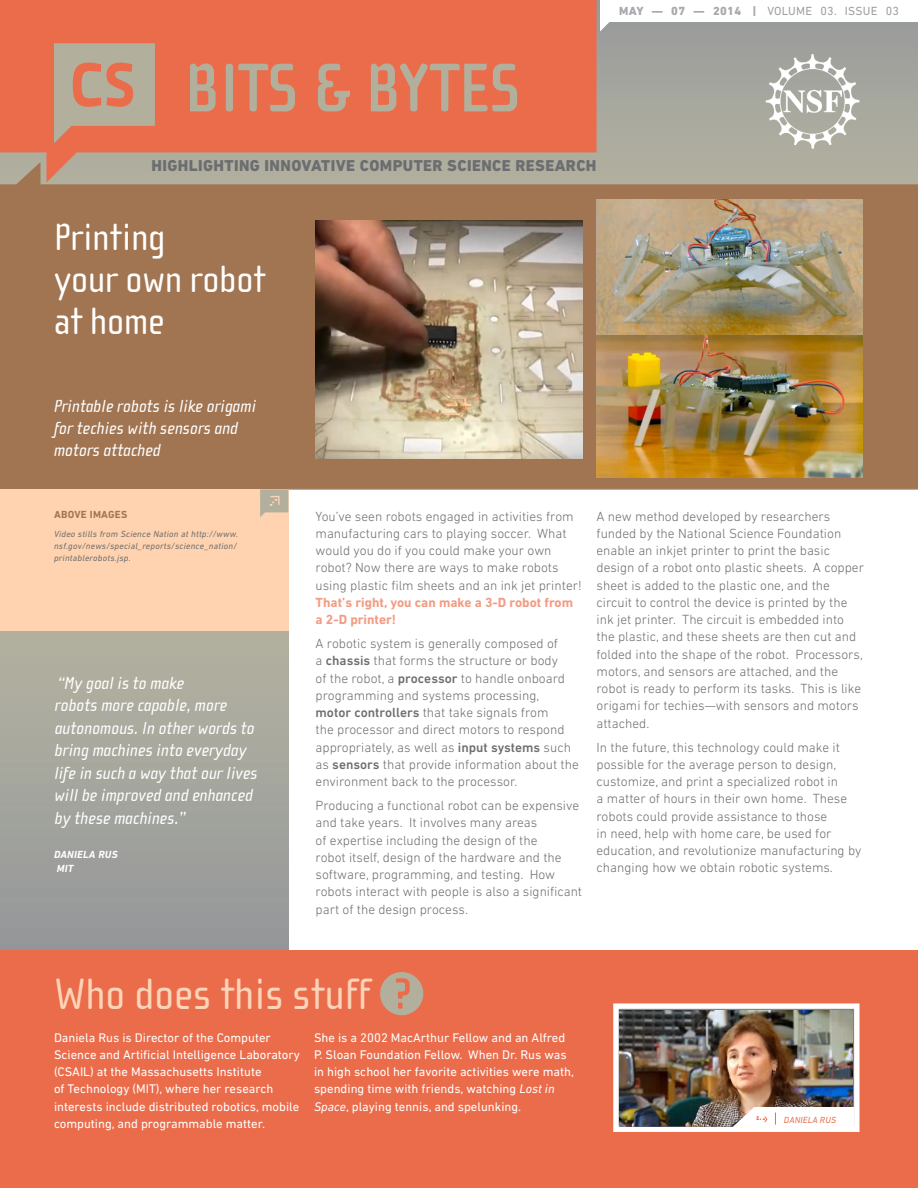
<style>
.page{position:relative;width:918px;height:1188px;background:#fff}
.page>*{position:absolute;margin:0;border:0;box-sizing:border-box;transform-origin:0 0}
.t1{font:45px "Cholla Sans";color:#fdd4b8}
.t2{font:39px "Cholla Sans";letter-spacing:-.005em;color:#fff}
.Pull-Out_Quote{font:italic 18px/22.5px "Cholla Sans";color:#fff}
.t3{font:800 16.05px "DIN Next LT Pro";letter-spacing:.025em;color:#6c6d70}
.Body{font:300 13.5px/17.2px "DIN Next LT Pro";color:#6c6d70}
.Body_White{font:12.75px/17.2px "DIN Next LT Pro";color:#fff}
.t4{font:12px "DIN Next LT Pro";letter-spacing:.02em;color:#9d9fa2}
.t5{font:italic 700 10.5px "DIN Next LT Pro";letter-spacing:.025em;color:#fff}
.t6{font:700 10.5px "DIN Next LT Pro";letter-spacing:.025em;color:#a27653}
.t7{font:italic 9px/12px "DIN Next LT Pro";letter-spacing:.025em;color:#6c6d70}
.t8{font:italic 9px "DIN Next LT Pro";letter-spacing:.01em;color:#eb6c4b}
.s1{font-weight:800;color:#a8a9ad}
.s2{font-weight:700;color:#f39c85}
.s3{font-weight:500}
.s4{font-style:italic}
</style>
<div class="page">
<div style="left:0;top:0;width:918px;height:189px;background:#a5a79e"></div>
<svg style="left:600px;top:0;width:318px;height:31px"></svg>
<svg style="left:0;top:0;width:597px;height:162px;background:#e67151"></svg>
<svg style="left:0;top:162px;width:918px;height:327px;background:#a37c5b"></svg>
<div style="left:0;top:631px;width:288px;height:320px;background:linear-gradient(to bottom,#b3b29f,#95979a)"></div>
<div style="left:0;top:489px;width:288px;height:142px;background:#ffd3af"></div>
<div style="left:0;top:951px;width:918px;height:237px;background:#eb6c4b"></div>
<svg style="left:190px;top:63px;width:327px;height:48px"></svg>
<svg style="left:380px;top:972px;width:43px;height:43px"></svg>
<svg style="left:613px;top:1003px;width:246px;height:129px;background:#eae6e5"></svg>
<hr style="left:288px;top:489px;width:630px;height:1px;background:#b2b09d">
<svg style="left:54px;top:43px;width:101px;height:100px"></svg>
<svg style="left:260px;top:489px;width:28px;height:28px"></svg>
<img style="left:765px;top:54px;width:95px;height:95px">
<img style="left:620px;top:1010px;width:232px;height:117px">
<svg style="left:732px;top:1107px;width:122px;height:21px;background:#f5f2f0"></svg>
<img style="left:316px;top:221px;width:266px;height:237px">
<img style="left:597px;top:334px;width:265px;height:143px">
<img style="left:597px;top:200px;width:265px;height:134px">
<p class="t4" style="left:619px;top:4px;width:281px"><span class="s1">MAY — 07 — 2014 |</span> VOLUME 03. ISSUE 03</p>
<p class="t3" style="left:151px;top:156px;width:447px">HIGHLIGHTING INNOVATIVE COMPUTER SCIENCE RESEARCH</p>
<p class="t2" style="left:54px;top:216px;width:113px">Printing</p>
<p class="t2" style="left:54px;top:258px;width:213px">your own robot</p>
<p class="t2" style="left:54px;top:300px;width:112px">at home</p>
<p class="Pull-Out_Quote" style="left:54px;top:396px;width:204px;line-height:21.8px">Printable robots is like origami for techies with sensors and motors attached</p>
<p class="t6" style="left:54px;top:509px;width:75px">ABOVE IMAGES</p>
<p class="t7" style="left:54px;top:528px;width:186px">Video stills from Science Nation at http://www. nsf.gov/news/special_reports/science_nation/ printablerobots.jsp.</p>
<p class="Pull-Out_Quote" style="left:54px;top:672px;width:205px">“My goal is to make<br>robots more capable, more autonomous. In other words to bring machines into everyday life in such a way that our lives will be improved and enhanced by these machines.”</p>
<p class="t5" style="left:54px;top:849px;width:65px">DANIELA RUS</p>
<p class="t5" style="left:57px;top:862px;width:18px">MIT</p>
<p class="Body" style="left:316px;top:507px;width:268px">You’ve seen robots engaged in activities from manufacturing cars to playing soccer. What would you do if you could make your own robot? Now there are ways to make robots using plastic film sheets and an ink jet printer!<br><span class="s2">That’s right, you can make a 3-D robot from a 2-D printer!</span></p>
<p class="Body" style="left:316px;top:635px;width:265px">A robotic system is generally composed of<br>a <span class="s3">chassis</span> that forms the structure or body<br>of the robot, a <span class="s3">processor</span> to handle onboard programming and systems processing,<br><span class="s3">motor controllers</span> that take signals from<br>the processor and direct motors to respond appropriately, as well as <span class="s3">input systems</span> such as <span class="s3">sensors</span> that provide information about the environment back to the processor.</p>
<p class="Body" style="left:316px;top:797px;width:268px">Producing a functional robot can be expensive and take years. It involves many areas<br>of expertise including the design of the<br>robot itself, design of the hardware and the software, programming, and testing. How robots interact with people is also a significant part of the design process.</p>
<p class="Body" style="left:597px;top:507px;width:269px">A new method developed by researchers funded by the National Science Foundation enable an inkjet printer to print the basic design of a robot onto plastic sheets. A copper sheet is added to the plastic one, and the circuit to control the device is printed by the ink jet printer. The circuit is embedded into the plastic, and these sheets are then cut and folded into the shape of the robot. Processors, motors, and sensors are attached, and the robot is ready to perform its tasks. This is like origami for techies—with sensors and motors attached.</p>
<p class="Body" style="left:597px;top:738px;width:266px">In the future, this technology could make it possible for the average person to design, customize, and print a specialized robot in<br>a matter of hours in their own home. These robots could provide assistance to those<br>in need, help with home care, be used for education, and revolutionize manufacturing by changing how we obtain robotic systems.</p>
<p class="t1" style="left:54px;top:969px;width:318px">Who does this stuff</p>
<p class="Body_White" style="left:54px;top:1028px;width:247px">Daniela Rus is Director of the Computer Science and Artificial Intelligence Laboratory (CSAIL) at the Massachusetts Institute<br>of Technology (MIT), where her research interests include distributed robotics, mobile computing, and programmable matter.</p>
<p class="Body_White" style="left:314px;top:1028px;width:261px">She is a 2002 MacArthur Fellow and an Alfred P. Sloan Foundation Fellow. When Dr. Rus was in high school her favorite activities were math, spending time with friends, watching <span class="s4">Lost in Space</span>, playing tennis, and spelunking.</p>
<p class="t8" style="left:784px;top:1114px;width:54px">DANIELA RUS</p>
</div>
